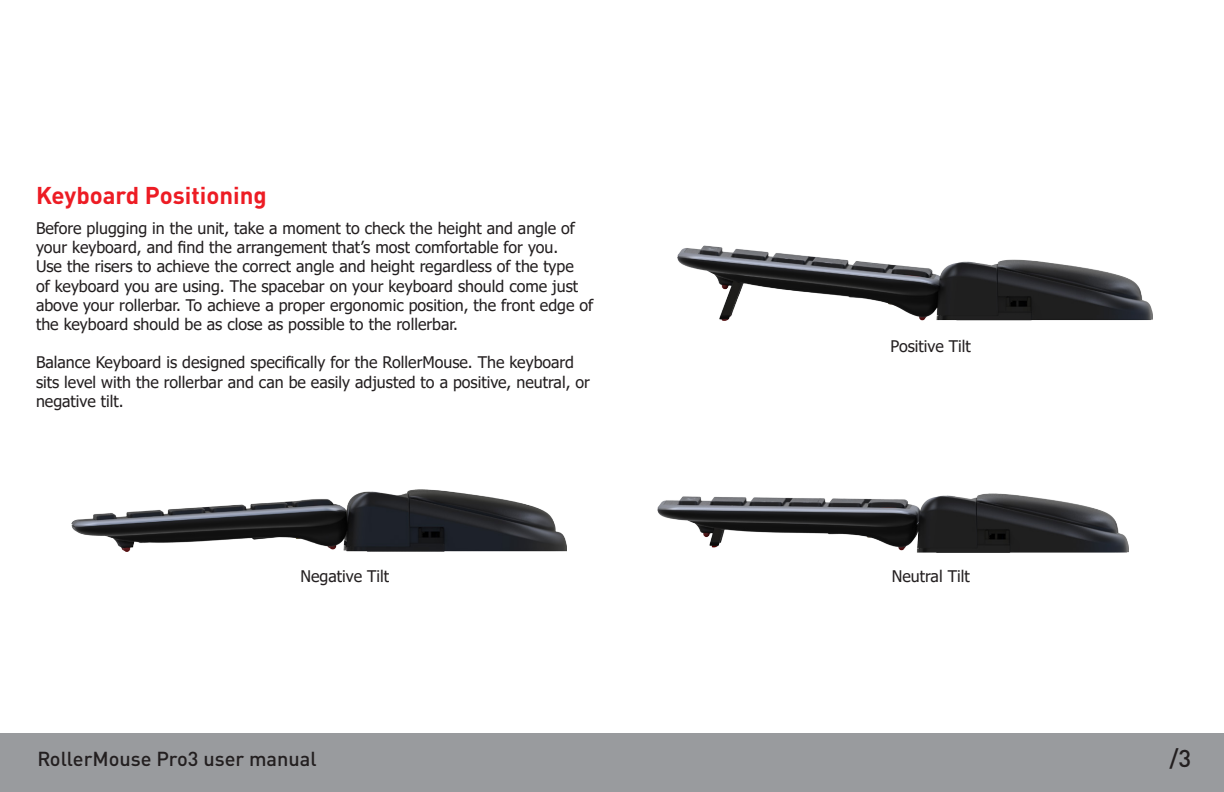
<style>
.page{position:relative;width:1224px;height:792px;background:#fff}
.page>*{position:absolute;margin:0;border:0;box-sizing:border-box;transform-origin:0 0}
.Heading{font:700 24px "DINOT";color:#ed1c24}
.t1{font:500 24px "DINOT";color:#231f20}
.t2{font:500 20px "DINOT";color:#231f20}
.Copy{font:16px/19.2px "Tahoma";color:#231f20}
</style>
<div class="page">
<div style="left:0;top:733px;width:1224px;height:59px;background:#999b9e"></div>
<img style="left:658px;top:493px;width:471px;height:59px">
<img style="left:71px;top:489px;width:495px;height:63px">
<img style="left:678px;top:245px;width:475px;height:75px">
<p class="Heading" style="left:36px;top:180px;width:232px">Keyboard Positioning</p>
<p class="Copy" style="left:36px;top:219px;width:559px">Before plugging in the unit, take a moment to check the height and angle of your keyboard, and find the arrangement that’s most comfortable for you.<br>Use the risers to achieve the correct angle and height regardless of the type<br>of keyboard you are using. The spacebar on your keyboard should come just above your rollerbar. To achieve a proper ergonomic position, the front edge of the keyboard should be as close as possible to the rollerbar.</p>
<p class="Copy" style="left:36px;top:354px;width:555px">Balance Keyboard is designed specifically for the RollerMouse. The keyboard sits level with the rollerbar and can be easily adjusted to a positive, neutral, or negative tilt.</p>
<p class="Copy" style="left:891px;top:338px;width:82px">Positive Tilt</p>
<p class="Copy" style="left:301px;top:568px;width:90px">Negative Tilt</p>
<p class="Copy" style="left:892px;top:568px;width:79px">Neutral Tilt</p>
<p class="t2" style="left:37px;top:746px;width:281px">RollerMouse Pro3 user manual</p>
<p class="t1" style="left:1170px;top:743px;width:23px">/3</p>
</div>
